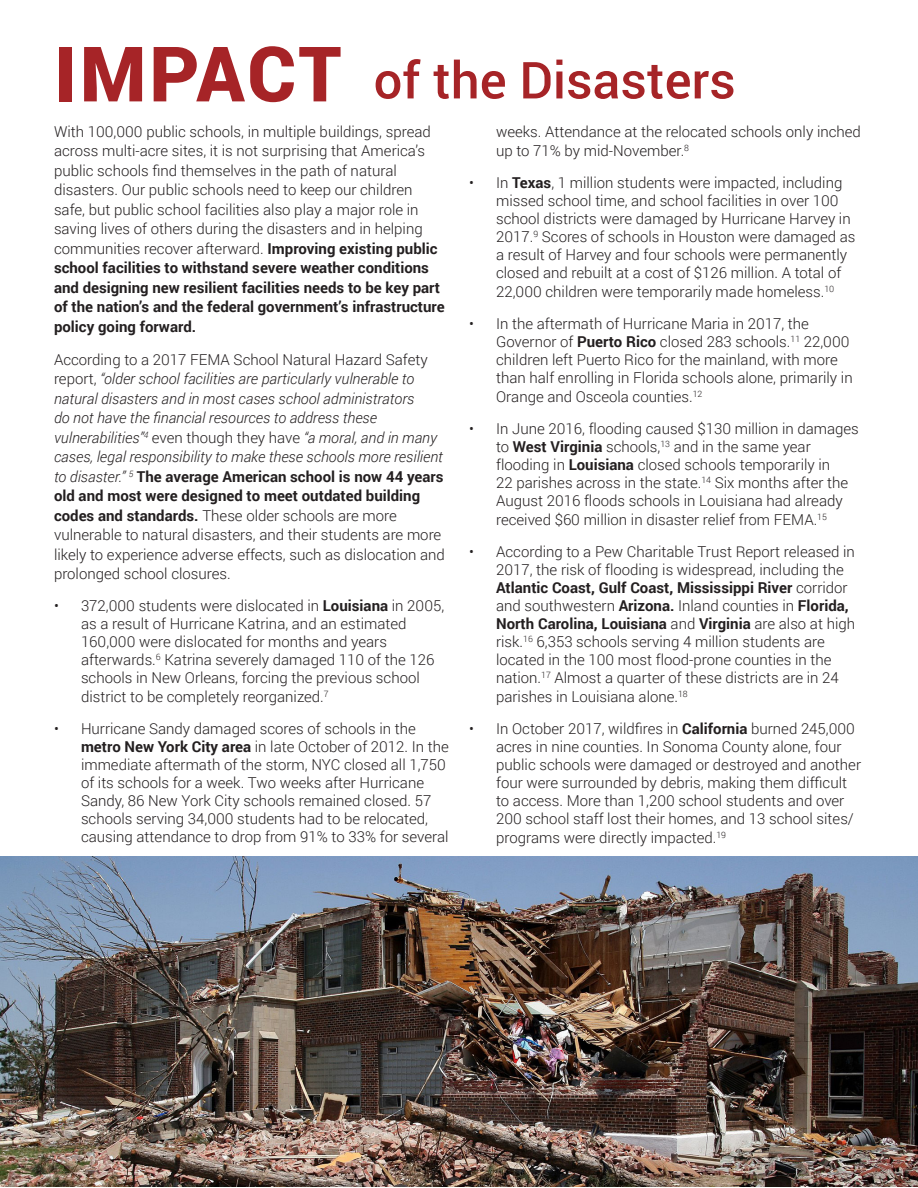
<style>
.page{position:relative;width:918px;height:1188px;background:#fff}
.page>*{position:absolute;margin:0;border:0;box-sizing:border-box;transform-origin:0 0}
.t1{font:900 76.5px "Roboto";letter-spacing:.035em;color:#a62427}
.t2{font:500 51px "Roboto";color:#a62427}
.body{font:300 15px/18px "Roboto";color:#231f20}
.t3{font:italic 300 15px/19.5px "Roboto";color:#231f20}
.s1{font-weight:700}
.s2{font-style:normal}
.s3{font-weight:700;font-style:normal}
</style>
<div class="page">
<img style="left:0;top:856px;width:918px;height:331px">
<p class="t1" style="left:54px;top:20px;width:289px">IMPACT</p>
<p class="t2" style="left:374px;top:44px;width:364px">of the Disasters</p>
<p class="body" style="left:54px;top:121px;width:392px;line-height:19.5px">With 100,000 public schools, in multiple buildings, spread across multi-acre sites, it is not surprising that America’s public schools find themselves in the path of natural disasters. Our public schools need to keep our children safe, but public school facilities also play a major role in saving lives of others during the disasters and in helping communities recover afterward. <span class="s1">Improving existing public school facilities to withstand severe weather conditions and designing new resilient facilities needs to be key part of the nation’s and the federal government’s infrastructure policy going forward.</span></p>
<p class="t3" style="left:54px;top:349px;width:393px"><span class="s2">According to a 2017 FEMA School Natural Hazard Safety report,</span> “older school facilities are particularly vulnerable to natural disasters and in most cases school administrators<br>do not have the financial resources to address these vulnerabilities”<sup>4</sup> <span class="s2">even though they have</span> “a moral, and in many cases, legal responsibility to make these schools more resilient to disaster.” <sup>5</sup> <span class="s3">The average American school is now 44 years old and most were designed to meet outdated building codes and standards.</span> <span class="s2">These older schools are more vulnerable to natural disasters, and their students are more likely to experience adverse effects, such as dislocation and prolonged school closures.</span></p>
<p class="body" style="left:81px;top:596px;width:365px;text-indent:-27px">• 372,000 students were dislocated in <span class="s1">Louisiana</span> in 2005, as a result of Hurricane Katrina, and an estimated 160,000 were dislocated for months and years afterwards.<sup>6</sup> Katrina severely damaged 110 of the 126 schools in New Orleans, forcing the previous school</p>
<p class="body" style="left:81px;top:687px;width:249px">district to be completely reorganized.<sup>7</sup></p>
<p class="body" style="left:81px;top:719px;width:369px;text-indent:-27px">• Hurricane Sandy damaged scores of schools in the <span class="s1">metro New York City area</span> in late October of 2012. In the immediate aftermath of the storm, NYC closed all 1,750 of its schools for a week. Two weeks after Hurricane Sandy, 86 New York City schools remained closed. 57 schools serving 34,000 students had to be relocated, causing attendance to drop from 91% to 33% for several</p>
<p class="body" style="left:496px;top:121px;width:366px;line-height:19.5px">weeks. Attendance at the relocated schools only inched up to 71% by mid-November.<sup>8</sup></p>
<p class="body" style="left:496px;top:173px;width:361px;text-indent:-27px">• In <span class="s1">Texas</span>, 1 million students were impacted, including missed school time, and school facilities in over 100 school districts were damaged by Hurricane Harvey in 2017.<sup>9</sup> Scores of schools in Houston were damaged as a result of Harvey and four schools were permanently closed and rebuilt at a cost of $126 million. A total of</p>
<p class="body" style="left:496px;top:282px;width:340px">22,000 children were temporarily made homeless.<sup>10</sup></p>
<p class="body" style="left:496px;top:314px;width:358px;text-indent:-27px">• In the aftermath of Hurricane Maria in 2017, the Governor of <span class="s1">Puerto Rico</span> closed 283 schools.<sup>11</sup> 22,000 children left Puerto Rico for the mainland, with more than half enrolling in Florida schools alone, primarily in</p>
<p class="body" style="left:496px;top:387px;width:208px">Orange and Osceola counties.<sup>12</sup></p>
<p class="body" style="left:496px;top:419px;width:364px;text-indent:-27px">• In June 2016, flooding caused $130 million in damages to <span class="s1">West Virginia</span> schools,<sup>13</sup> and in the same year flooding in <span class="s1">Louisiana</span> closed schools temporarily in<br>22 parishes across in the state.<sup>14</sup> Six months after the August 2016 floods schools in Louisiana had already</p>
<p class="body" style="left:496px;top:510px;width:332px">received $60 million in disaster relief from FEMA.<sup>15</sup></p>
<p class="body" style="left:496px;top:542px;width:361px;text-indent:-27px">• According to a Pew Charitable Trust Report released in 2017, the risk of flooding is widespread, including the <span class="s1">Atlantic Coast, Gulf Coast, Mississippi River</span> corridor and southwestern <span class="s1">Arizona.</span> Inland counties in <span class="s1">Florida, North Carolina, Louisiana</span> and <span class="s1">Virginia</span> are also at high risk.<sup>16</sup> 6,353 schools serving 4 million students are located in the 100 most flood-prone counties in the nation.<sup>17</sup> Almost a quarter of these districts are in 24</p>
<p class="body" style="left:496px;top:687px;width:193px">parishes in Louisiana alone.<sup>18</sup></p>
<p class="body" style="left:496px;top:719px;width:367px;text-indent:-27px">• In October 2017, wildfires in <span class="s1">California</span> burned 245,000 acres in nine counties. In Sonoma County alone, four public schools were damaged or destroyed and another four were surrounded by debris, making them difficult to access. More than 1,200 school students and over 200 school staff lost their homes, and 13 school sites/</p>
<p class="body" style="left:496px;top:828px;width:231px">programs were directly impacted.<sup>19</sup></p>
</div>
